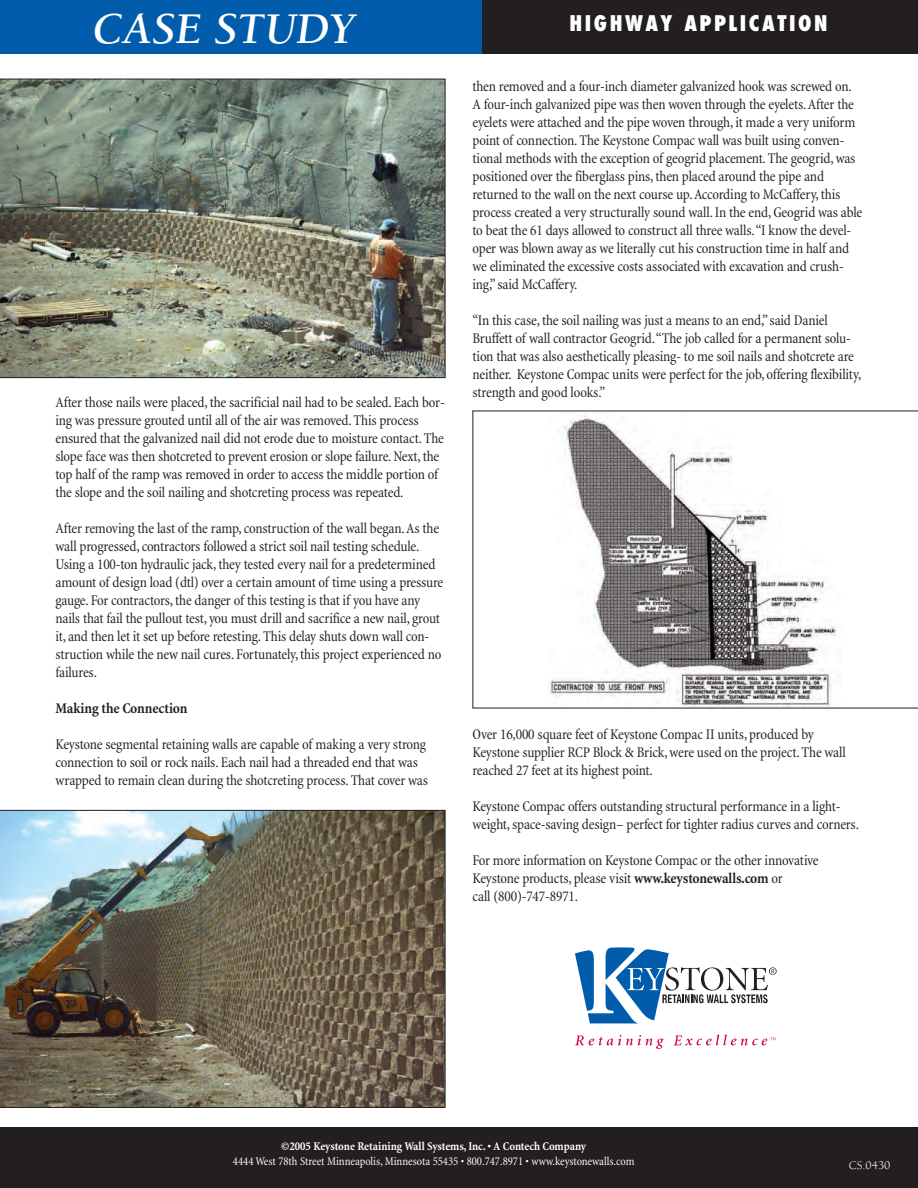
<style>
.page{position:relative;width:918px;height:1188px;background:#fff}
.page>*{position:absolute;margin:0;border:0;box-sizing:border-box;transform-origin:0 0}
.t1{font:italic 700 45px "Berkeley";color:#fff}
.t2{font:800 condensed 21px "Futura";letter-spacing:.12em;color:#fff}
.t3{font:condensed 15px/18px "Minion";letter-spacing:-.015em;color:#231f20}
.t4{font:700 condensed 15px "Minion";letter-spacing:-.01em;color:#231f20}
.t5{font:condensed 12px "Minion";color:#fff}
.t6{font:700 condensed 12px "Minion";letter-spacing:-.005em;color:#fff}
.t7{font:12px "Berkeley";color:#fff}
.s1{font-weight:700}
</style>
<div class="page">
<div style="left:0;top:1127px;width:918px;height:61px;background:#231f20"></div>
<div style="left:0;top:0;width:918px;height:54px;background:#015dab"></div>
<div style="left:482px;top:0;width:436px;height:54px;background:#231f20"></div>
<img style="left:0;top:79px;width:446px;height:299px">
<svg style="left:575px;top:1035px;width:89px;height:14px"></svg>
<svg style="left:575px;top:947px;width:202px;height:76px"></svg>
<svg style="left:673px;top:1035px;width:103px;height:10px"></svg>
<img style="left:0;top:810px;width:446px;height:298px">
<svg style="left:472px;top:411px;width:446px;height:297px"></svg>
<h1 class="t1" style="left:93px;top:11px;width:264px">CASE STUDY</h1>
<h2 class="t2" style="left:570px;top:12px;width:259px">HIGHWAY APPLICATION</h2>
<p class="t3" style="left:56px;top:394px;width:391px">After those nails were placed, the sacrificial nail had to be sealed. Each bor&shy;ing was pressure grouted until all of the air was removed. This process ensured that the galvanized nail did not erode due to moisture contact. The slope face was then shotcreted to prevent erosion or slope failure. Next, the top half of the ramp was removed in order to access the middle portion of the slope and the soil nailing and shotcreting process was repeated.</p>
<p class="t3" style="left:56px;top:520px;width:389px">After removing the last of the ramp, construction of the wall began.As the wall progressed, contractors followed a strict soil nail testing schedule.<br>Using a 100-ton hydraulic jack, they tested every nail for a predetermined amount of design load (dtl) over a certain amount of time using a pressure gauge. For contractors, the danger of this testing is that if you have any nails that fail the pullout test, you must drill and sacrifice a new nail, grout it, and then let it set up before retesting. This delay shuts down wall con&shy;struction while the new nail cures. Fortunately, this project experienced no failures.</p>
<p class="t4" style="left:56px;top:702px;width:133px">Making the Connection</p>
<p class="t3" style="left:56px;top:736px;width:374px">Keystone segmental retaining walls are capable of making a very strong connection to soil or rock nails. Each nail had a threaded end that was wrapped to remain clean during the shotcreting process. That cover was</p>
<p class="t3" style="left:472px;top:79px;width:391px">then removed and a four-inch diameter galvanized hook was screwed on.<br>A four-inch galvanized pipe was then woven through the eyelets.After the eyelets were attached and the pipe woven through, it made a very uniform point of connection. The Keystone Compac wall was built using conven&shy;tional methods with the exception of geogrid placement. The geogrid, was positioned over the fiberglass pins, then placed around the pipe and returned to the wall on the next course up.According to McCaffery, this process created a very structurally sound wall. In the end, Geogrid was able to beat the 61 days allowed to construct all three walls.“I know the devel&shy;oper was blown away as we literally cut his construction time in half and we eliminated the excessive costs associated with excavation and crush&shy;ing,” said McCaffery.</p>
<p class="t3" style="left:472px;top:313px;width:390px">“In this case, the soil nailing was just a means to an end,” said Daniel Bruffett of wall contractor Geogrid.“The job called for a permanent solu&shy;tion that was also aesthetically pleasing- to me soil nails and shotcrete are neither. Keystone Compac units were perfect for the job, offering flexibility, strength and good looks.”</p>
<p class="t3" style="left:472px;top:727px;width:375px">Over 16,000 square feet of Keystone Compac II units, produced by<br>Keystone supplier RCP Block &amp; Brick, were used on the project. The wall reached 27 feet at its highest point.</p>
<p class="t3" style="left:472px;top:799px;width:388px">Keystone Compac offers outstanding structural performance in a light&shy;weight,space-saving design– perfect for tighter radius curves and corners.</p>
<p class="t3" style="left:472px;top:853px;width:348px">For more information on Keystone Compac or the other innovative<br>Keystone products, please visit <span class="s1">www.keystonewalls.com</span> or<br>call (800)-747-8971.</p>
<p class="t6" style="left:281px;top:1142px;width:307px">©2005 Keystone Retaining Wall Systems, Inc. • A Contech Company</p>
<p class="t5" style="left:233px;top:1156px;width:403px">4444 West 78th Street Minneapolis, Minnesota 55435 • 800.747.8971 • www.keystonewalls.com</p>
<p class="t7" style="left:849px;top:1161px;width:43px">CS.0430</p>
</div>
